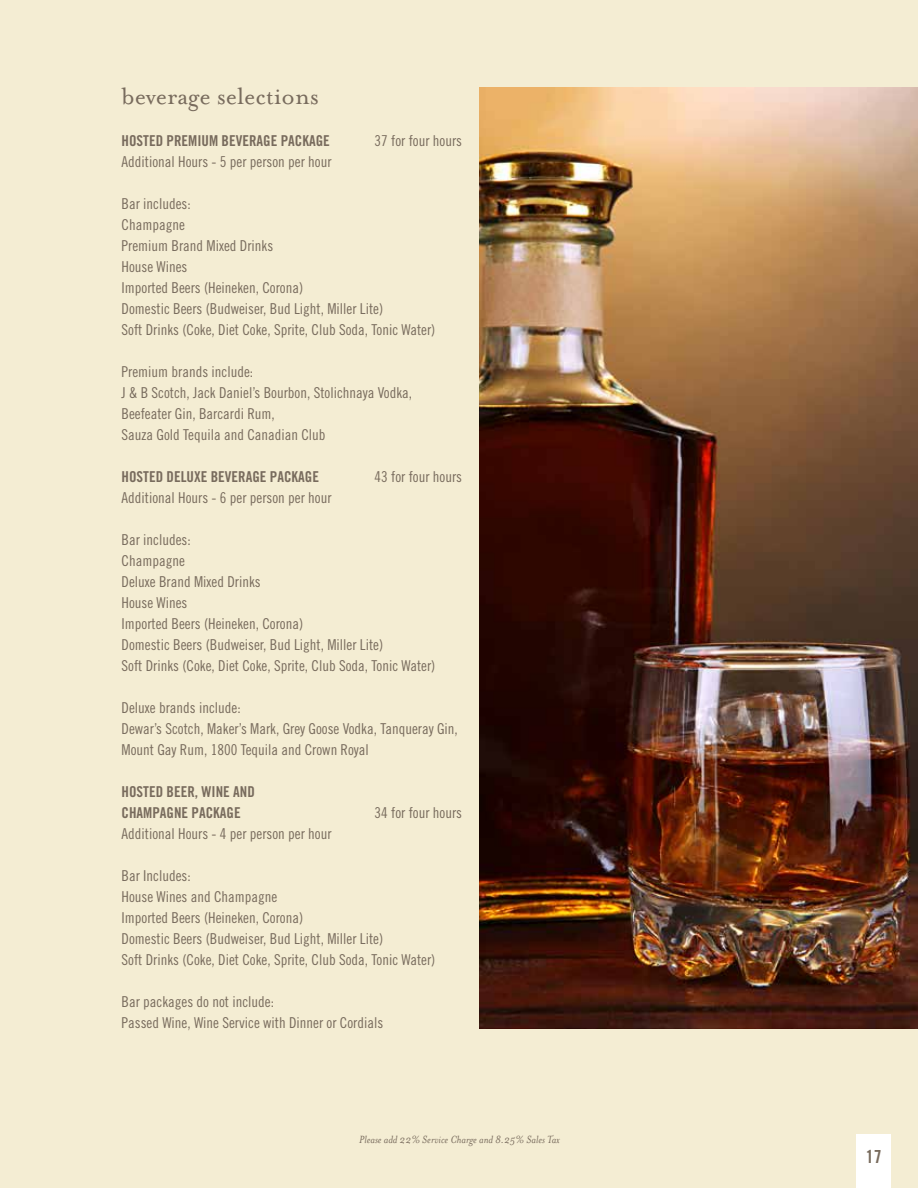
<style>
.page{position:relative;width:918px;height:1188px;background:#f4edd3}
.page>*{position:absolute;margin:0;border:0;box-sizing:border-box;transform-origin:0 0}
.t1{font:27px "Mrs Eaves Roman";color:#786b5d}
.t2{font:18px "Trade Gothic Bold Cond Twenty";color:#786b5d}
.t3{font:15px/21px "Trade Gothic Cond Eighteen";color:#786b5d}
.t4{font:15px/21px "Trade Gothic Bold Cond Twenty";color:#786b5d}
.t5{font:italic 12px "Mrs Eaves";color:#786b5d}
</style>
<div class="page">
<div style="left:856px;top:1134px;width:35px;height:54px;background:#fff"></div>
<img style="left:480px;top:87px;width:438px;height:941px">
<h1 class="t1" style="left:122px;top:81px;width:199px">beverage selections</h1>
<p class="t4" style="left:122px;top:130px;width:210px">HOSTED PREMIUM BEVERAGE PACKAGE</p>
<p class="t3" style="left:375px;top:130px;width:89px">37 for four hours</p>
<p class="t3" style="left:122px;top:151px;width:211px">Additional Hours - 5 per person per hour</p>
<p class="t3" style="left:122px;top:193px;width:315px">Bar includes:<br>Champagne<br>Premium Brand Mixed Drinks<br>House Wines<br>Imported Beers (Heineken, Corona)<br>Domestic Beers (Budweiser, Bud Light, Miller Lite)<br>Soft Drinks (Coke, Diet Coke, Sprite, Club Soda, Tonic Water)</p>
<p class="t3" style="left:122px;top:361px;width:292px">Premium brands include:<br>J &amp; B Scotch, Jack Daniel’s Bourbon, Stolichnaya Vodka, Beefeater Gin, Barcardi Rum,<br>Sauza Gold Tequila and Canadian Club</p>
<p class="t4" style="left:122px;top:466px;width:199px">HOSTED DELUXE BEVERAGE PACKAGE</p>
<p class="t3" style="left:375px;top:466px;width:89px">43 for four hours</p>
<p class="t3" style="left:122px;top:487px;width:211px">Additional Hours - 6 per person per hour</p>
<p class="t3" style="left:122px;top:529px;width:315px">Bar includes:<br>Champagne<br>Deluxe Brand Mixed Drinks<br>House Wines<br>Imported Beers (Heineken, Corona)<br>Domestic Beers (Budweiser, Bud Light, Miller Lite)<br>Soft Drinks (Coke, Diet Coke, Sprite, Club Soda, Tonic Water)</p>
<p class="t3" style="left:122px;top:697px;width:338px">Deluxe brands include:<br>Dewar’s Scotch, Maker’s Mark, Grey Goose Vodka, Tanqueray Gin,<br>Mount Gay Rum, 1800 Tequila and Crown Royal</p>
<p class="t4" style="left:122px;top:781px;width:135px">HOSTED BEER, WINE AND<br>CHAMPAGNE PACKAGE</p>
<p class="t3" style="left:375px;top:802px;width:89px">34 for four hours</p>
<p class="t3" style="left:122px;top:823px;width:211px">Additional Hours - 4 per person per hour</p>
<p class="t3" style="left:122px;top:865px;width:315px">Bar Includes:<br>House Wines and Champagne<br>Imported Beers (Heineken, Corona)<br>Domestic Beers (Budweiser, Bud Light, Miller Lite)<br>Soft Drinks (Coke, Diet Coke, Sprite, Club Soda, Tonic Water)</p>
<p class="t3" style="left:122px;top:991px;width:263px">Bar packages do not include:<br>Passed Wine, Wine Service with Dinner or Cordials</p>
<p class="t5" style="left:359px;top:1133px;width:202px">Please add 22% Service Charge and 8.25% Sales Tax</p>
<p class="t2" style="left:866px;top:1146px;width:17px">17</p>
</div>
